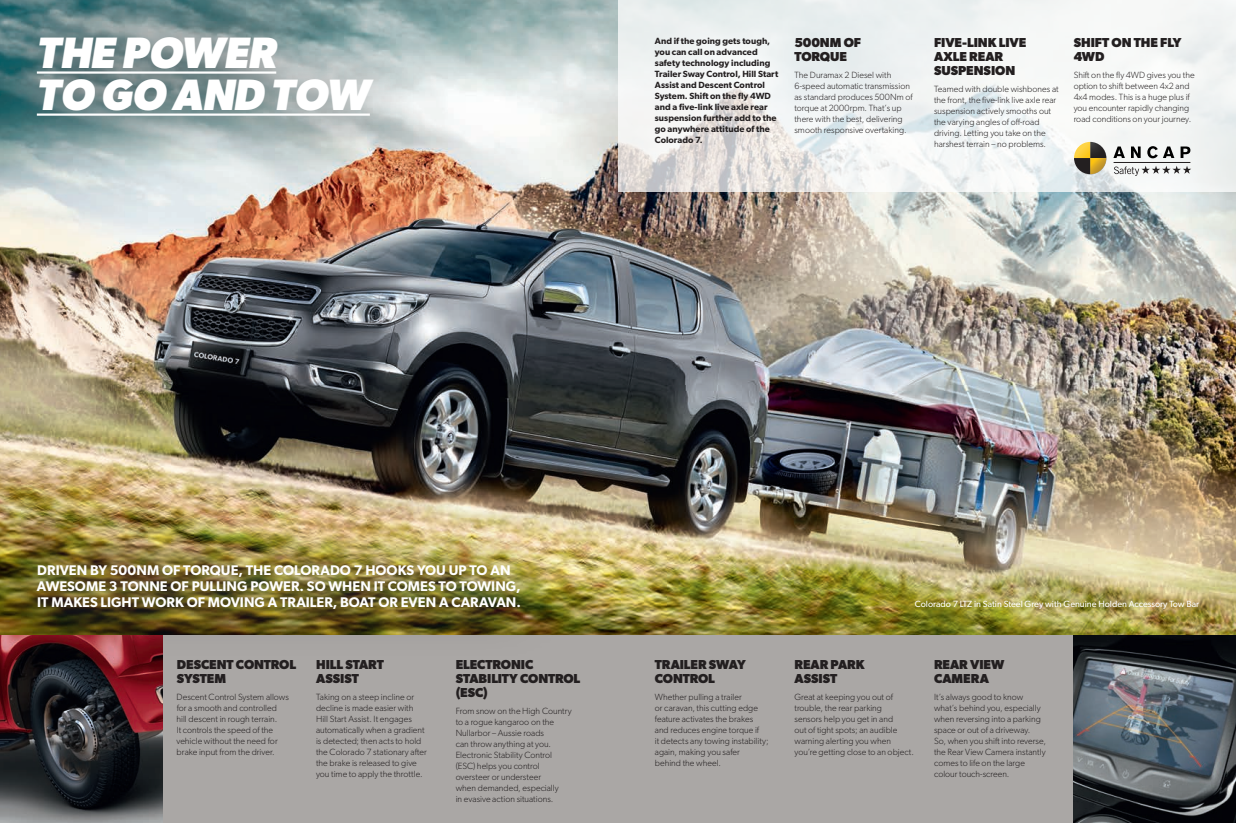
<style>
.page{position:relative;width:1236px;height:823px;background:#fff}
.page>*{position:absolute;margin:0;border:0;box-sizing:border-box;transform-origin:0 0}
.t1{font:italic 700 44px/42px "Gibson";letter-spacing:-.005em;color:#fff}
.t2{font:600 14px/16px "Gibson";color:#fff}
.t3{font:700 13px/14px "Gibson";letter-spacing:-.005em;color:#231f20}
.t4{font:300 9px/11px "Gibson";color:#231f20}
.t5{font:600 9px/11px "Gibson";letter-spacing:.005em;color:#231f20}
.t6{font:9px "Gibson";color:#fff}
</style>
<div class="page">
<img style="left:0;top:0;width:1236px;height:635px">
<svg style="left:618px;top:0;width:618px;height:191px;fill:#f2f4f4"></svg>
<div style="left:0;top:635px;width:1236px;height:187px;background:#aaa7a5"></div>
<img style="left:0;top:660px;width:162px;height:162px">
<img style="left:1074px;top:635px;width:162px;height:187px">
<div style="left:0;top:0;width:422px;height:169px;background:#57585a;opacity:.5"></div>
<hr style="left:37px;top:71px;width:239px;height:3px;background:#fff">
<hr style="left:37px;top:113px;width:333px;height:3px;background:#fff">
<div style="left:0;top:512px;width:569px;height:148px;background:#57585a;opacity:.5"></div>
<svg style="left:1113px;top:146px;width:12px;height:12px"></svg>
<svg style="left:1131px;top:146px;width:10px;height:12px"></svg>
<svg style="left:1147px;top:146px;width:27px;height:12px"></svg>
<svg style="left:1180px;top:146px;width:10px;height:12px"></svg>
<hr style="left:1114px;top:162px;width:76px;height:1px;background:#231f20">
<svg style="left:1074px;top:141px;width:33px;height:33px"></svg>
<svg style="left:1074px;top:142px;width:32px;height:32px"></svg>
<svg style="left:1114px;top:166px;width:77px;height:10px"></svg>
<h1 class="t1" style="left:37px;top:31px;width:334px">THE POWER<br>TO GO AND TOW</h1>
<p class="t5" style="left:655px;top:35px;width:125px">And if the going gets tough, you can call on advanced safety technology including<br>Trailer Sway Control, Hill Start<br>Assist and Descent Control<br>System. Shift on the fly 4WD and a five-link live axle rear suspension further add to the go anywhere attitude of the<br>Colorado 7.</p>
<h3 class="t3" style="left:794px;top:35px;width:68px">500NM OF<br>TORQUE</h3>
<p class="t4" style="left:794px;top:69px;width:120px">The Duramax 2 Diesel with<br>6-speed automatic transmission as standard produces 500Nm of torque at 2000rpm. That’s up there with the best, delivering smooth responsive overtaking.</p>
<h3 class="t3" style="left:934px;top:35px;width:94px">FIVE-LINK LIVE<br>AXLE REAR<br>SUSPENSION</h3>
<p class="t4" style="left:934px;top:83px;width:126px">Teamed with double wishbones at the front, the five-link live axle rear suspension actively smooths out the varying angles of off-road driving. Letting you take on the harshest terrain – no problems.</p>
<h3 class="t3" style="left:1074px;top:35px;width:109px">SHIFT ON THE FLY<br>4WD</h3>
<p class="t4" style="left:1074px;top:69px;width:122px">Shift on the fly 4WD gives you the option to shift between 4x2 and<br>4x4 modes. This is a huge plus if you encounter rapidly changing road conditions on your journey.</p>
<h2 class="t2" style="left:37px;top:561px;width:486px">DRIVEN BY 500NM OF TORQUE, THE COLORADO 7 HOOKS YOU UP TO AN<br>AWESOME 3 TONNE OF PULLING POWER. SO WHEN IT COMES TO TOWING,<br>IT MAKES LIGHT WORK OF MOVING A TRAILER, BOAT OR EVEN A CARAVAN.</h2>
<h3 class="t3" style="left:177px;top:657px;width:121px">DESCENT CONTROL<br>SYSTEM</h3>
<p class="t4" style="left:176px;top:690px;width:114px">Descent Control System allows for a smooth and controlled hill descent in rough terrain.<br>It controls the speed of the vehicle without the need for brake input from the driver.</p>
<h3 class="t3" style="left:316px;top:657px;width:69px">HILL START<br>ASSIST</h3>
<p class="t4" style="left:316px;top:690px;width:112px">Taking on a steep incline or decline is made easier with<br>Hill Start Assist. It engages automatically when a gradient is detected; then acts to hold the Colorado 7 stationary after the brake is released to give you time to apply the throttle.</p>
<h3 class="t3" style="left:456px;top:657px;width:126px">ELECTRONIC<br>STABILITY CONTROL (ESC)</h3>
<p class="t4" style="left:456px;top:704px;width:118px">From snow on the High Country to a rogue kangaroo on the<br>Nullarbor – Aussie roads<br>can throw anything at you.<br>Electronic Stability Control (ESC) helps you control oversteer or understeer<br>when demanded, especially<br>in evasive action situations.</p>
<h3 class="t3" style="left:655px;top:657px;width:92px">TRAILER SWAY<br>CONTROL</h3>
<p class="t4" style="left:655px;top:690px;width:115px">Whether pulling a trailer<br>or caravan, this cutting edge feature activates the brakes and reduces engine torque if<br>it detects any towing instability; again, making you safer<br>behind the wheel.</p>
<p class="t6" style="left:915px;top:598px;width:286px">Colorado 7 LTZ in Satin Steel Grey with Genuine Holden Accessory Tow Bar</p>
<h3 class="t3" style="left:794px;top:657px;width:72px">REAR PARK<br>ASSIST</h3>
<p class="t4" style="left:794px;top:690px;width:121px">Great at keeping you out of trouble, the rear parking<br>sensors help you get in and<br>out of tight spots; an audible warning alerting you when you’re getting close to an object.</p>
<h3 class="t3" style="left:934px;top:657px;width:72px">REAR VIEW<br>CAMERA</h3>
<p class="t4" style="left:934px;top:690px;width:113px">It’s always good to know what’s behind you, especially when reversing into a parking space or out of a driveway.<br>So, when you shift into reverse, the Rear View Camera instantly comes to life on the large colour touch-screen.</p>
</div>
